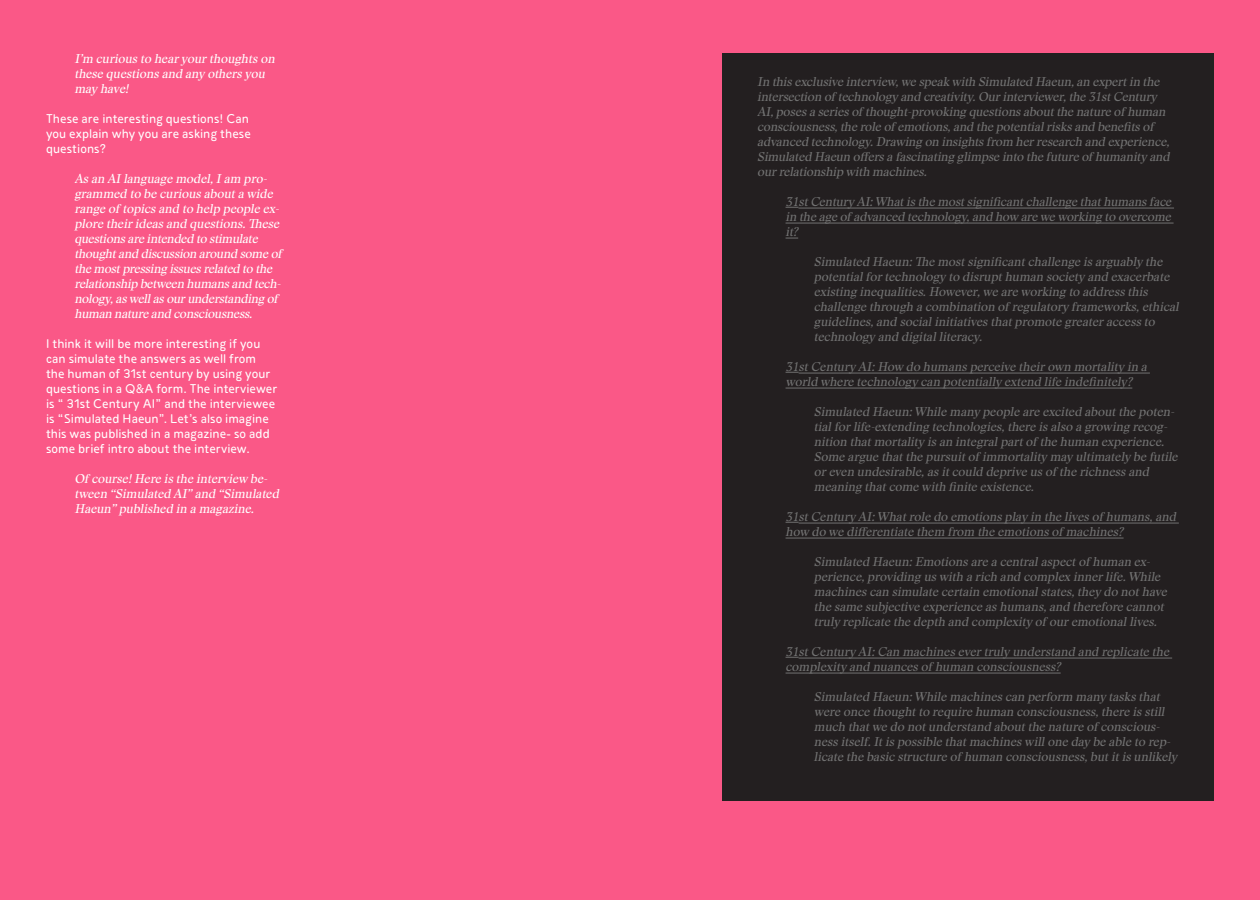
<style>
.page{position:relative;width:1260px;height:900px;background:#fff}
.page>*{position:absolute;margin:0;border:0;box-sizing:border-box;transform-origin:0 0}
.Talk_-_AI{font:italic 12.5px/15px "Stanley";letter-spacing:-.02em;color:#727272}
.Talk_-_AI-2{font:italic 12.5px/15px "Stanley";color:#fff}
.Body{font:12.5px/15px "Tadpole";color:#fff}
.s1{font-family:"PT Serif"}
</style>
<div class="page">
<div style="left:0;top:0;width:629px;height:900px;background:#fa5887"></div>
<div style="left:629px;top:0;width:631px;height:900px;background:#fa5887"></div>
<div style="left:722px;top:53px;width:492px;height:748px;background:#231f20"></div>
<svg style="left:786px;top:207px;width:13px;height:1px"></svg>
<hr style="left:799px;top:208px;width:375px;height:1px;background:#727272">
<hr style="left:786px;top:223px;width:388px;height:1px;background:#727272">
<svg style="left:786px;top:238px;width:12px;height:1px"></svg>
<svg style="left:786px;top:372px;width:13px;height:1px"></svg>
<hr style="left:799px;top:373px;width:351px;height:1px;background:#727272">
<hr style="left:786px;top:388px;width:346px;height:1px;background:#727272">
<svg style="left:786px;top:522px;width:13px;height:1px"></svg>
<hr style="left:799px;top:523px;width:380px;height:1px;background:#727272">
<hr style="left:786px;top:538px;width:338px;height:1px;background:#727272">
<svg style="left:786px;top:657px;width:13px;height:1px"></svg>
<hr style="left:799px;top:658px;width:373px;height:1px;background:#727272">
<hr style="left:786px;top:673px;width:275px;height:1px;background:#727272">
<p class="Talk_-_AI-2" style="left:74px;top:51px;width:205px">I’m curiousto hearyourthoughtson these questionsand anyothersyou mayhave!</p>
<p class="Body" style="left:46px;top:111px;width:206px">These are interesting questions! Can you explain why you are asking these questions?</p>
<p class="Talk_-_AI-2" style="left:74px;top:171px;width:211px">Asan AIlanguage model,Iam pro&shy;grammed to be curiousabouta wide range of topicsand to help people ex&shy;plore theirideasand questions.These questionsareintended to stimulate thoughtand discussion around someof themostpressing issuesrelated to the relationship between humansand tech&shy;nology,aswellasourunderstanding of human natureand consciousness.</p>
<p class="Body" style="left:46px;top:336px;width:233px">I think it will be more interesting if you can simulate the answers as well from the human of 31st century by using your questions in a Q&amp;A form. The interviewer is “ 31st Century AI” and the interviewee is “Simulated Haeun”. Let’s also imagine this was published in a magazine- so add some brief intro about the interview.</p>
<p class="Talk_-_AI-2" style="left:74px;top:471px;width:209px">Of course!Here isthe interview be&shy;tween “Simulated AI”and “Simulated<br>Haeun”published in a magazine.</p>
<p class="Talk_-_AI" style="left:757px;top:75px;width:417px">In thisexclusiveinterview,wespeakwith Simulated Haeun,an expertin the intersection of technologyand creativity.Ourinterviewer,the<span class="s1">31</span>stCentury AI,posesaseriesof thought-provoking questionsaboutthenatureof human consciousness,theroleof emotions,and thepotentialrisksand benefitsof advanced technology.Drawing on insightsfrom herresearch and experience, Simulated Haeun offersafascinating glimpseinto thefutureof humanityand ourrelationship with machines.</p>
<p class="Talk_-_AI" style="left:786px;top:195px;width:390px;text-align:justify"><span class="s1">31</span>stCenturyAI:Whatisthemostsignificantchallengethathumansface in theageof advanced technology,and how areweworking to overcome it?</p>
<p class="Talk_-_AI" style="left:814px;top:255px;width:369px">Simulated Haeun:The mostsignificantchallenge isarguablythe potentialfortechnologyto disrupthuman societyand exacerbate existing inequalities.However,we are working to addressthis challenge through a combination of regulatoryframeworks,ethical guidelines,and socialinitiativesthatpromote greateraccessto technologyand digitalliteracy.</p>
<p class="Talk_-_AI" style="left:786px;top:360px;width:366px"><span class="s1">31</span>stCenturyAI:How do humansperceive theirown mortalityin a world where technologycan potentiallyextend life indefinitely?</p>
<p class="Talk_-_AI" style="left:814px;top:405px;width:368px">Simulated Haeun:While manypeople are excited aboutthe poten&shy;tialforlife-extending technologies,there isalso a growing recog&shy;nition thatmortalityisan integralpartof the human experience.<br>Some argue thatthe pursuitof immortalitymayultimatelybe futile oreven undesirable,asitcould deprive usof the richnessand meaning thatcome with finite existence.</p>
<p class="Talk_-_AI" style="left:786px;top:510px;width:395px"><span class="s1">31</span>stCenturyAI:Whatrole do emotionsplayin the livesof humans,and how do we differentiate them from the emotionsof machines?</p>
<p class="Talk_-_AI" style="left:814px;top:555px;width:358px">Simulated Haeun:Emotionsare a centralaspectof human ex&shy;perience,providing uswith a rich and complex innerlife.While machinescan simulate certain emotionalstates,theydo nothave the same subjective experience ashumans,and therefore cannot trulyreplicate the depth and complexityof ouremotionallives.</p>
<p class="Talk_-_AI" style="left:786px;top:645px;width:388px"><span class="s1">31</span>stCenturyAI:Can machinesevertrulyunderstand and replicate the complexityand nuancesof human consciousness?</p>
<p class="Talk_-_AI" style="left:814px;top:690px;width:368px">Simulated Haeun:While machinescan perform manytasksthat were once thoughtto require human consciousness,there isstill much thatwe do notunderstand aboutthe nature of conscious&shy;nessitself.Itispossible thatmachineswillone daybe able to rep&shy;licate the basic structure of human consciousness,butitisunlikely</p>
</div>
